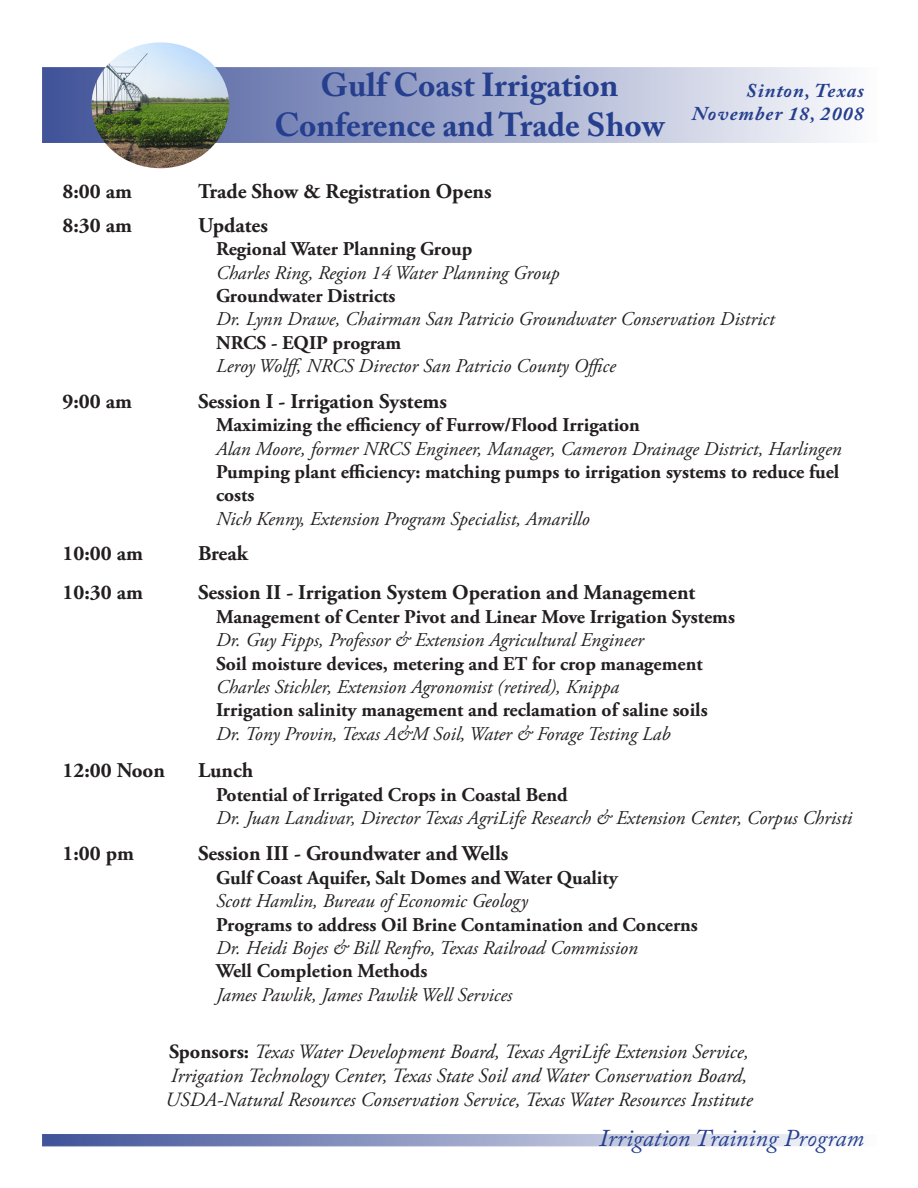
<style>
.page{position:relative;width:918px;height:1188px;background:#fff}
.page>*{position:absolute;margin:0;border:0;box-sizing:border-box;transform-origin:0 0}
.t1{font:700 33px "Adobe Caslon Pro";color:#253f8e}
.t2{font:italic 24px "Adobe Caslon Pro";color:#253f8e}
.t3{font:700 21px "Adobe Garamond Pro";color:#231f20}
.t4{font:italic 20.25px "Adobe Garamond Pro";color:#231f20}
.t5{font:italic 19.5px "Adobe Garamond Pro";color:#231f20}
.t6{font:700 19.5px/23.4px "Adobe Garamond Pro";color:#231f20}
.Company_Name{font:italic 700 19.5px "Adobe Caslon Pro";letter-spacing:.05em;color:#253f8e}
.s1{font-weight:700;font-style:normal}
</style>
<div class="page">
<svg style="left:42px;top:67px;width:798px;height:76px;background:#a7afcf"></svg>
<img style="left:92px;top:42px;width:137px;height:126px">
<svg style="left:42px;top:1134px;width:798px;height:12px;background:#9aa4c9"></svg>
<p class="t1" style="left:320px;top:66px;width:300px">Gulf Coast Irrigation</p>
<p class="t1" style="left:274px;top:105px;width:392px">Conference and Trade Show</p>
<p class="Company_Name" style="left:746px;top:79px;width:120px">Sinton, Texas</p>
<p class="Company_Name" style="left:692px;top:102px;width:173px">November 18, 2008</p>
<p class="t3" style="left:63px;top:179px;width:71px">8:00 am</p>
<p class="t3" style="left:198px;top:179px;width:295px">Trade Show &amp; Registration Opens</p>
<p class="t3" style="left:63px;top:213px;width:71px">8:30 am</p>
<p class="t3" style="left:198px;top:213px;width:71px">Updates</p>
<p class="t6" style="left:216px;top:238px;width:258px">Regional Water Planning Group</p>
<p class="t5" style="left:216px;top:261px;width:345px">Charles Ring, Region 14 Water Planning Group</p>
<p class="t6" style="left:216px;top:284px;width:181px">Groundwater Districts</p>
<p class="t5" style="left:216px;top:307px;width:560px">Dr. Lynn Drawe, Chairman San Patricio Groundwater Conservation District</p>
<p class="t6" style="left:216px;top:331px;width:187px">NRCS - EQIP program</p>
<p class="t5" style="left:216px;top:354px;width:401px">Leroy Wolff, NRCS Director San Patricio County Office</p>
<p class="t3" style="left:63px;top:389px;width:71px">9:00 am</p>
<p class="t3" style="left:198px;top:389px;width:250px">Session I - Irrigation Systems</p>
<p class="t6" style="left:216px;top:414px;width:425px">Maximizing the efficiency of Furrow/Flood Irrigation</p>
<p class="t5" style="left:216px;top:437px;width:627px">Alan Moore, former NRCS Engineer, Manager, Cameron Drainage District, Harlingen</p>
<p class="t6" style="left:216px;top:460px;width:625px">Pumping plant efficiency: matching pumps to irrigation systems to reduce fuel costs</p>
<p class="t5" style="left:216px;top:507px;width:375px">Nich Kenny, Extension Program Specialist, Amarillo</p>
<p class="t3" style="left:63px;top:541px;width:82px">10:00 am</p>
<p class="t3" style="left:198px;top:541px;width:51px">Break</p>
<p class="t3" style="left:63px;top:580px;width:82px">10:30 am</p>
<p class="t3" style="left:198px;top:580px;width:499px">Session II - Irrigation System Operation and Management</p>
<p class="t6" style="left:216px;top:605px;width:520px">Management of Center Pivot and Linear Move Irrigation Systems</p>
<p class="t5" style="left:216px;top:628px;width:429px">Dr. Guy Fipps, Professor &amp; Extension Agricultural Engineer</p>
<p class="t6" style="left:216px;top:652px;width:488px">Soil moisture devices, metering and ET for crop management</p>
<p class="t5" style="left:216px;top:675px;width:405px">Charles Stichler, Extension Agronomist (retired), Knippa</p>
<p class="t6" style="left:216px;top:699px;width:493px">Irrigation salinity management and reclamation of saline soils</p>
<p class="t5" style="left:216px;top:722px;width:456px">Dr. Tony Provin, Texas A&amp;M Soil, Water &amp; Forage Testing Lab</p>
<p class="t3" style="left:63px;top:759px;width:104px">12:00 Noon</p>
<p class="t3" style="left:198px;top:759px;width:57px">Lunch</p>
<p class="t6" style="left:216px;top:783px;width:353px">Potential of Irrigated Crops in Coastal Bend</p>
<p class="t5" style="left:216px;top:806px;width:638px">Dr. Juan Landivar, Director Texas AgriLife Research &amp; Extension Center, Corpus Christi</p>
<p class="t3" style="left:63px;top:842px;width:73px">1:00 pm</p>
<p class="t3" style="left:198px;top:842px;width:312px">Session III - Groundwater and Wells</p>
<p class="t6" style="left:216px;top:866px;width:403px">Gulf Coast Aquifer, Salt Domes and Water Quality</p>
<p class="t5" style="left:216px;top:889px;width:313px">Scott Hamlin, Bureau of Economic Geology</p>
<p class="t6" style="left:216px;top:913px;width:483px">Programs to address Oil Brine Contamination and Concerns</p>
<p class="t5" style="left:216px;top:936px;width:423px">Dr. Heidi Bojes &amp; Bill Renfro, Texas Railroad Commission</p>
<p class="t6" style="left:216px;top:960px;width:213px">Well Completion Methods</p>
<p class="t5" style="left:216px;top:983px;width:298px">James Pawlik, James Pawlik Well Services</p>
<p class="t4" style="left:169px;top:1039px;width:581px"><span class="s1">Sponsors:</span> Texas Water Development Board, Texas AgriLife Extension Service,</p>
<p class="t4" style="left:171px;top:1064px;width:578px">Irrigation Technology Center, Texas State Soil and Water Conservation Board,</p>
<p class="t4" style="left:165px;top:1088px;width:589px">USDA-Natural Resources Conservation Service, Texas Water Resources Institute</p>
<p class="t2" style="left:599px;top:1124px;width:266px">Irrigation Training Program</p>
</div>
